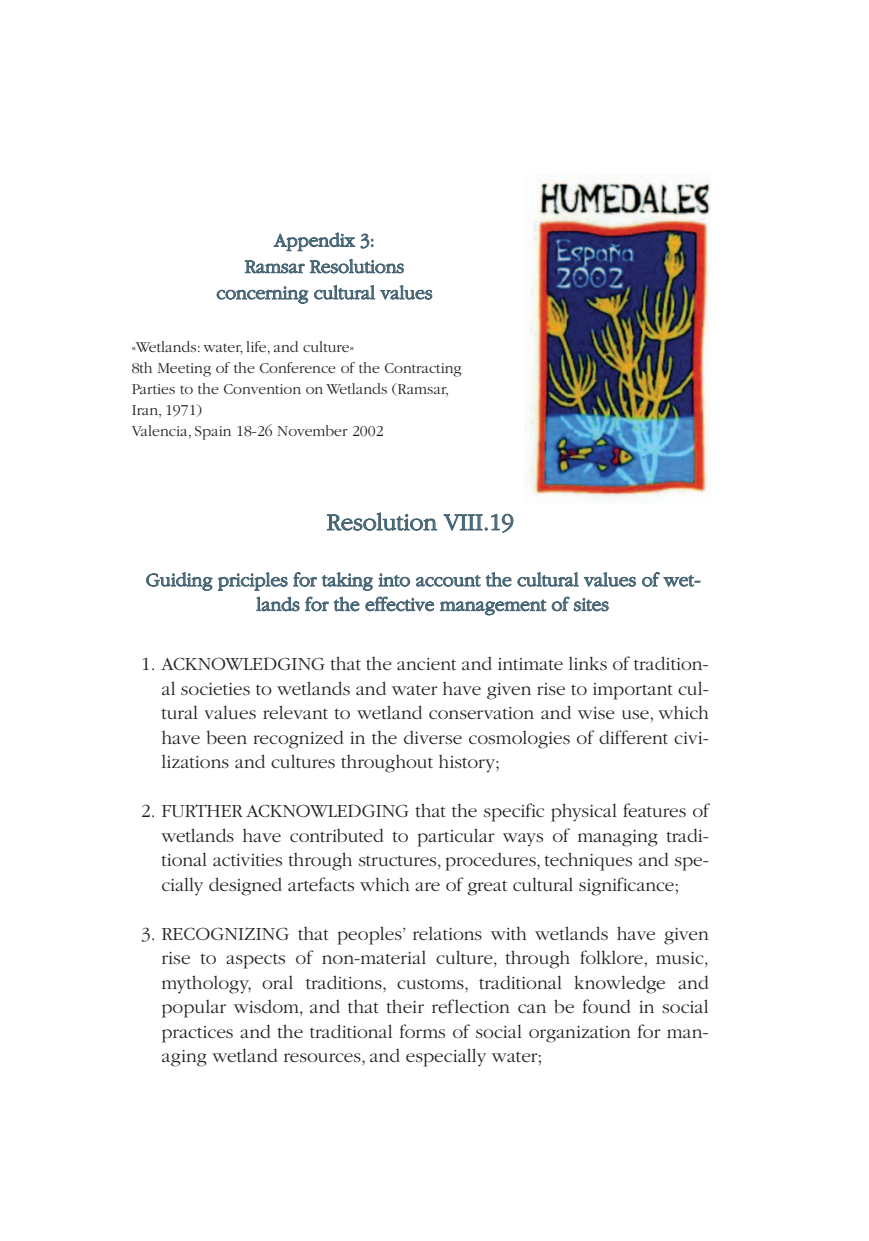
<style>
.page{position:relative;width:869px;height:1241px;background:#fff}
.page>*{position:absolute;margin:0;border:0;box-sizing:border-box;transform-origin:0 0}
.t1{font:300 24.5px "PF Garamond Text";color:#456473}
.t2{font:300 19.25px/24.5px "PF Garamond Text";color:#231f20;text-align:justify}
.t3{font:300 19.25px/26.2px "PF Garamond Text";color:#456473;text-align:center}
.t4{font:300 15.75px/21px "PF Garamond Text";color:#231f20}
</style>
<div class="page">
<img style="left:524px;top:178px;width:187px;height:321px">
<p class="t3" style="left:216px;top:229px;width:218px">Appendix 3:<br>Ramsar Resolutions concerning cultural values</p>
<p class="t4" style="left:132px;top:337px;width:331px">«Wetlands: water, life, and culture»<br>8th Meeting of the Conference of the Contracting Parties to the Convention on Wetlands (Ramsar, Iran, 1971)<br>Valencia, Spain 18-26 November 2002</p>
<p class="t1" style="left:327px;top:512px;width:189px">Resolution VIII.19</p>
<p class="t3" style="left:256px;top:569px;width:446px;line-height:24.5px;text-align:left;text-indent:-110px">Guiding priciples for taking into account the cultural values of wet&shy;lands for the effective management of sites</p>
<p class="t2" style="left:161px;top:653px;width:549px;text-indent:-20px">1. ACKNOWLEDGING that the ancient and intimate links of tradition&shy;al societies to wetlands and water have given rise to important cul&shy;tural values relevant to wetland conservation and wise use, which have been recognized in the diverse cosmologies of different civi&shy;lizations and cultures throughout history;</p>
<p class="t2" style="left:161px;top:800px;width:549px;text-indent:-20px">2. FURTHER ACKNOWLEDGING that the specific physical features of wetlands have contributed to particular ways of managing tradi&shy;tional activities through structures, procedures, techniques and spe&shy;cially designed artefacts which are of great cultural significance;</p>
<p class="t2" style="left:161px;top:923px;width:549px;text-indent:-20px">3. RECOGNIZING that peoples’ relations with wetlands have given rise to aspects of non-material culture, through folklore, music, mythology, oral traditions, customs, traditional knowledge and popular wisdom, and that their reflection can be found in social practices and the traditional forms of social organization for man&shy;aging wetland resources, and especially water;</p>
</div>
